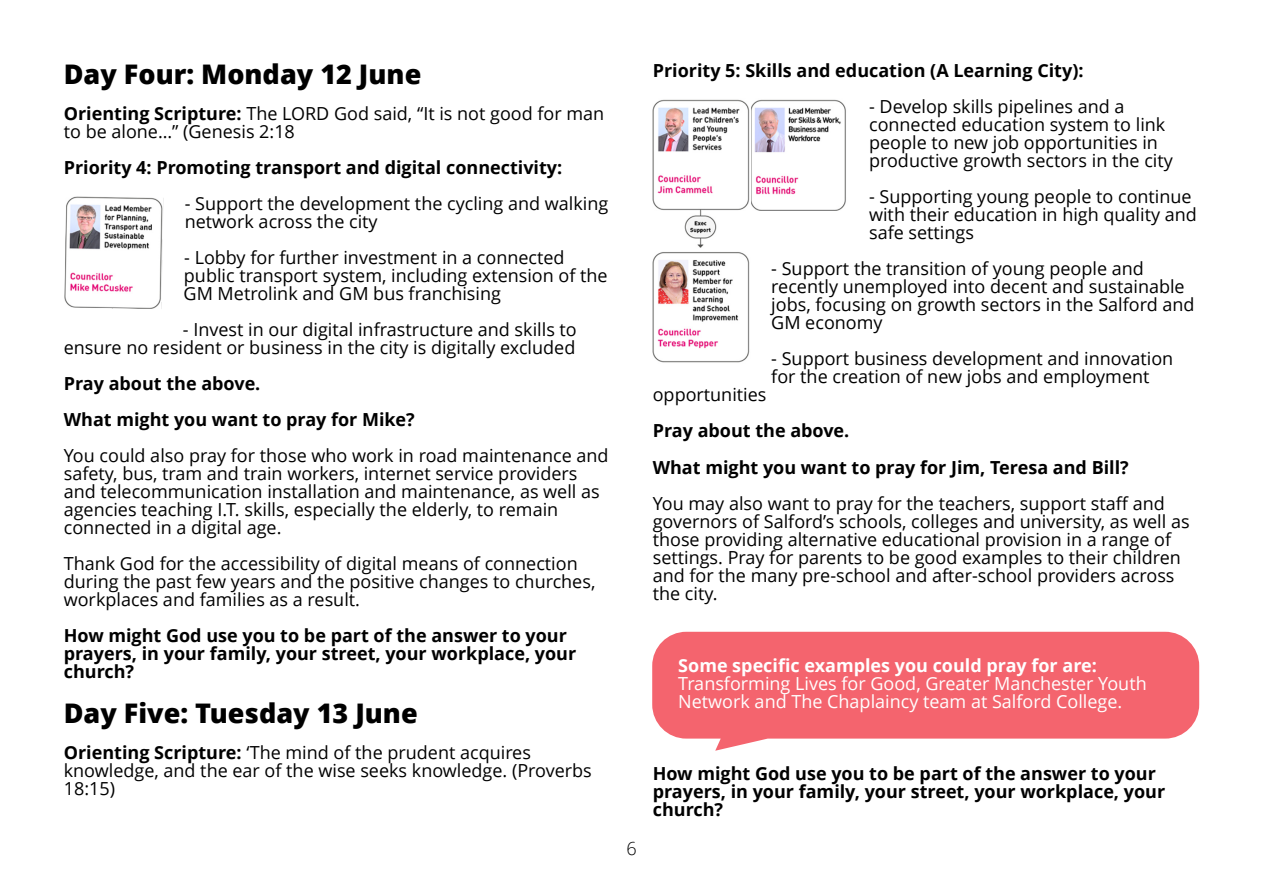
<style>
.page{position:relative;width:1263px;height:893px;background:#fff}
.page>*{position:absolute;margin:0;border:0;box-sizing:border-box;transform-origin:0 0}
.t1{font:800 27px "Open Sans";color:#000}
.t2{font:18px/18px "Open Sans";color:#000}
.t3{font:700 18px/18px "Open Sans";color:#000}
.t4{font:18px/18px "Open Sans";color:#fff}
.t5{font:700 18px "Open Sans";color:#fff}
.t6{font:300 18px "Open Sans";color:#000}
.s1{font-weight:700}
</style>
<div class="page">
<svg style="left:652px;top:632px;width:547px;height:119px;background:#f5757e"></svg>
<img style="left:64px;top:196px;width:100px;height:113px">
<img style="left:751px;top:99px;width:95px;height:111px">
<img style="left:652px;top:99px;width:98px;height:264px">
<h1 class="t1" style="left:64px;top:64px;width:359px">Day Four: Monday 12 June</h1>
<p class="t2" style="left:64px;top:107px;width:542px"><span class="s1">Orienting Scripture:</span> The LORD God said, “It is not good for man to be alone…” (Genesis 2:18</p>
<p class="t3" style="left:64px;top:161px;width:500px">Priority 4: Promoting transport and digital connectivity:</p>
<p class="t2" style="left:185px;top:197px;width:425px">- Support the development the cycling and walking network across the city</p>
<p class="t2" style="left:184px;top:251px;width:426px">- Lobby for further investment in a connected public transport system, including extension of the<br>GM Metrolink and GM bus franchising</p>
<p class="t2" style="left:64px;top:323px;width:514px;text-align:right">- Invest in our digital infrastructure and skills to<br>ensure no resident or business in the city is digitally excluded</p>
<p class="t3" style="left:64px;top:368px;width:352px;line-height:36px">Pray about the above.<br>What might you want to pray for Mike?</p>
<p class="t2" style="left:64px;top:449px;width:546px">You could also pray for those who work in road maintenance and safety, bus, tram and train workers, internet service providers and telecommunication installation and maintenance, as well as agencies teaching I.T. skills, especially the elderly, to remain connected in a digital age.</p>
<p class="t2" style="left:64px;top:557px;width:533px">Thank God for the accessibility of digital means of connection during the past few years and the positive changes to churches, workplaces and families as a result.</p>
<p class="t3" style="left:64px;top:629px;width:514px">How might God use you to be part of the answer to your prayers, in your family, your street, your workplace, your church?</p>
<h1 class="t1" style="left:64px;top:703px;width:355px">Day Five: Tuesday 13 June</h1>
<p class="t2" style="left:64px;top:746px;width:529px"><span class="s1">Orienting Scripture:</span> ‘The mind of the prudent acquires knowledge, and the ear of the wise seeks knowledge. (Proverbs<br>18:15)</p>
<p class="t3" style="left:653px;top:64px;width:432px">Priority 5: Skills and education (A Learning City):</p>
<p class="t2" style="left:869px;top:100px;width:305px">- Develop skills pipelines and a connected education system to link people to new job opportunities in productive growth sectors in the city</p>
<p class="t2" style="left:869px;top:190px;width:329px">- Supporting young people to continue with their education in high quality and safe settings</p>
<p class="t2" style="left:771px;top:262px;width:425px">- Support the transition of young people and recently unemployed into decent and sustainable jobs, focusing on growth sectors in the Salford and GM economy</p>
<p class="t2" style="left:771px;top:352px;width:403px">- Support business development and innovation for the creation of new jobs and employment</p>
<p class="t2" style="left:653px;top:388px;width:115px">opportunities</p>
<p class="t3" style="left:653px;top:415px;width:478px;line-height:36px">Pray about the above.<br>What might you want to pray for Jim, Teresa and Bill?</p>
<p class="t2" style="left:653px;top:496px;width:538px">You may also want to pray for the teachers, support staff and governors of Salford’s schools, colleges and university, as well as those providing alternative educational provision in a range of settings. Pray for parents to be good examples to their children and for the many pre-school and after-school providers across the city.</p>
<p class="t5" style="left:678px;top:658px;width:420px">Some specific examples you could pray for are:</p>
<p class="t4" style="left:678px;top:676px;width:470px">Transforming Lives for Good, Greater Manchester Youth<br>Network and The Chaplaincy team at Salford College.</p>
<p class="t6" style="left:626px;top:841px;width:12px">6</p>
<p class="t3" style="left:653px;top:766px;width:514px">How might God use you to be part of the answer to your prayers, in your family, your street, your workplace, your church?</p>
</div>
